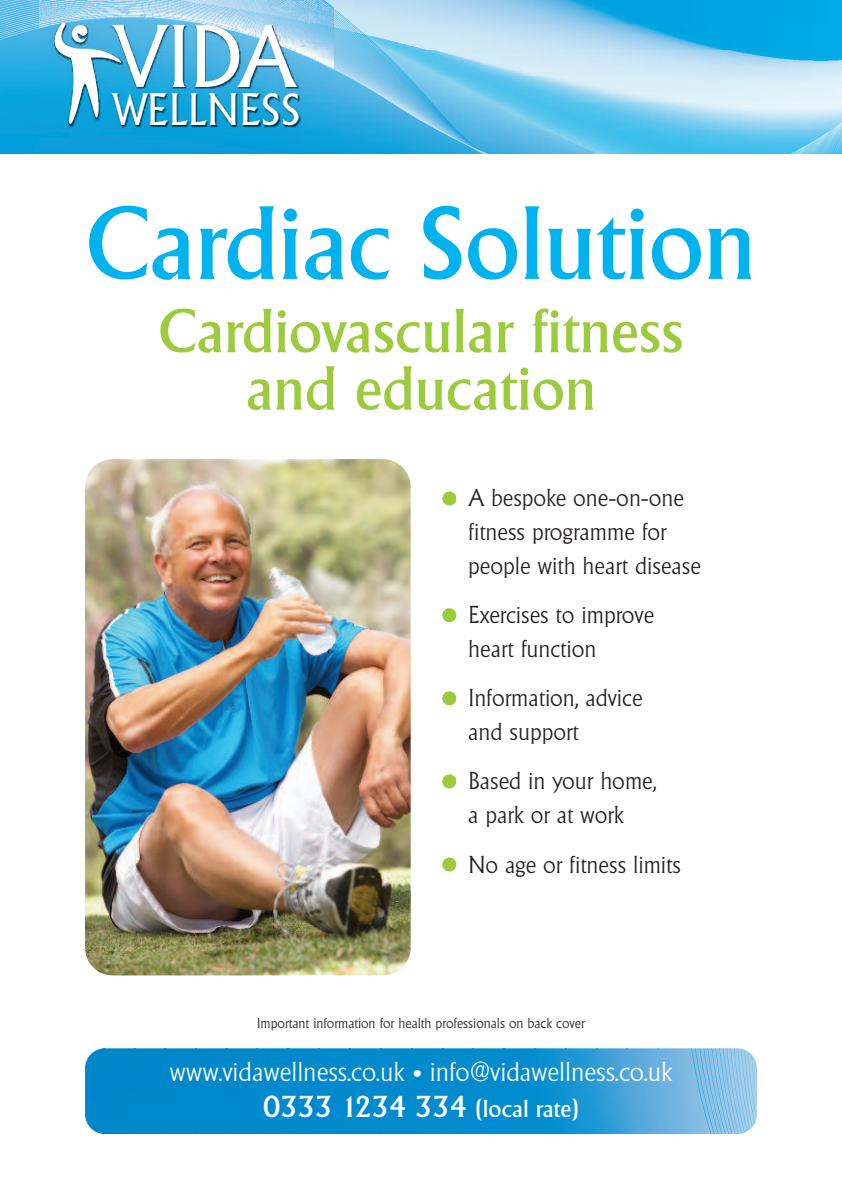
<style>
.page{position:relative;width:842px;height:1191px;background:#fff}
.page>*{position:absolute;margin:0;border:0;box-sizing:border-box;transform-origin:0 0}
.t1{font:500 100.8px "Adelon";letter-spacing:-.005em;color:#00b3ee}
.t2{font:86.2px "Adelon";color:#fff}
.t3{font:500 60.2px/57.4px "Adelon";color:#9ccb3d;text-align:center}
.t4{font:44px "Adelon";letter-spacing:.02em;color:#fff}
.t5{font:500 29.4px "Adelon";color:#fff}
.t6{font:300 26.6px "Adelon";color:#fff}
.t7{font:300 23.8px/33.6px "Adelon";color:#231f20}
.t8{font:300 14px "Adelon";color:#231f20}
.s1{font-size:53.2px;color:#9ccb3d}
.s2{font-size:23.8px}
</style>
<div class="page">
<div style="left:85px;top:1048px;width:79px;height:86px;background:#0088cb"></div>
<div style="left:164px;top:1048px;width:31px;height:86px;background:#0088cb"></div>
<div style="left:195px;top:1048px;width:123px;height:86px;background:#0089cc"></div>
<div style="left:318px;top:1048px;width:31px;height:86px;background:#008acd"></div>
<div style="left:349px;top:1048px;width:123px;height:86px;background:#008ace"></div>
<div style="left:472px;top:1048px;width:31px;height:86px;background:#008bcf"></div>
<img style="left:503px;top:1048px;width:13px;height:86px">
<svg style="left:516px;top:1048px;width:241px;height:86px"></svg>
<svg style="left:0;top:0;width:842px;height:153px"></svg>
<img style="left:40px;top:0;width:294px;height:154px">
<svg style="left:54px;top:21px;width:73px;height:111px"></svg>
<img style="left:85px;top:459px;width:326px;height:516px;border-radius:28px">
<h2 class="t2" style="left:116px;top:7px;width:181px">VIDA</h2>
<h3 class="t4" style="left:114px;top:84px;width:188px">WELLNESS</h3>
<h1 class="t1" style="left:86px;top:185px;width:672px">Cardiac Solution</h1>
<h3 class="t3" style="left:158px;top:303px;width:527px">Cardiovascular fitness and education</h3>
<p class="t7" style="left:468px;top:481px;width:234px;text-indent:-29px"><span class="s1">•</span> A bespoke one-on-one fitness programme for people with heart disease</p>
<p class="t7" style="left:468px;top:598px;width:187px;text-indent:-29px"><span class="s1">•</span> Exercises to improve heart function</p>
<p class="t7" style="left:468px;top:681px;width:176px;text-indent:-29px"><span class="s1">•</span> Information, advice and support</p>
<p class="t7" style="left:439px;top:764px;width:218px;text-align:center"><span class="s1">•</span> Based in your home, a park or at work</p>
<p class="t7" style="left:439px;top:847px;width:243px"><span class="s1">•</span> No age or fitness limits</p>
<p class="t8" style="left:257px;top:1014px;width:329px">Important information for health professionals on back cover</p>
<p class="t6" style="left:170px;top:1056px;width:504px">www.vidawellness.co.uk • info@vidawellness.co.uk</p>
<p class="t5" style="left:263px;top:1089px;width:317px">0333 1234 334 <span class="s2">(local rate)</span></p>
</div>
